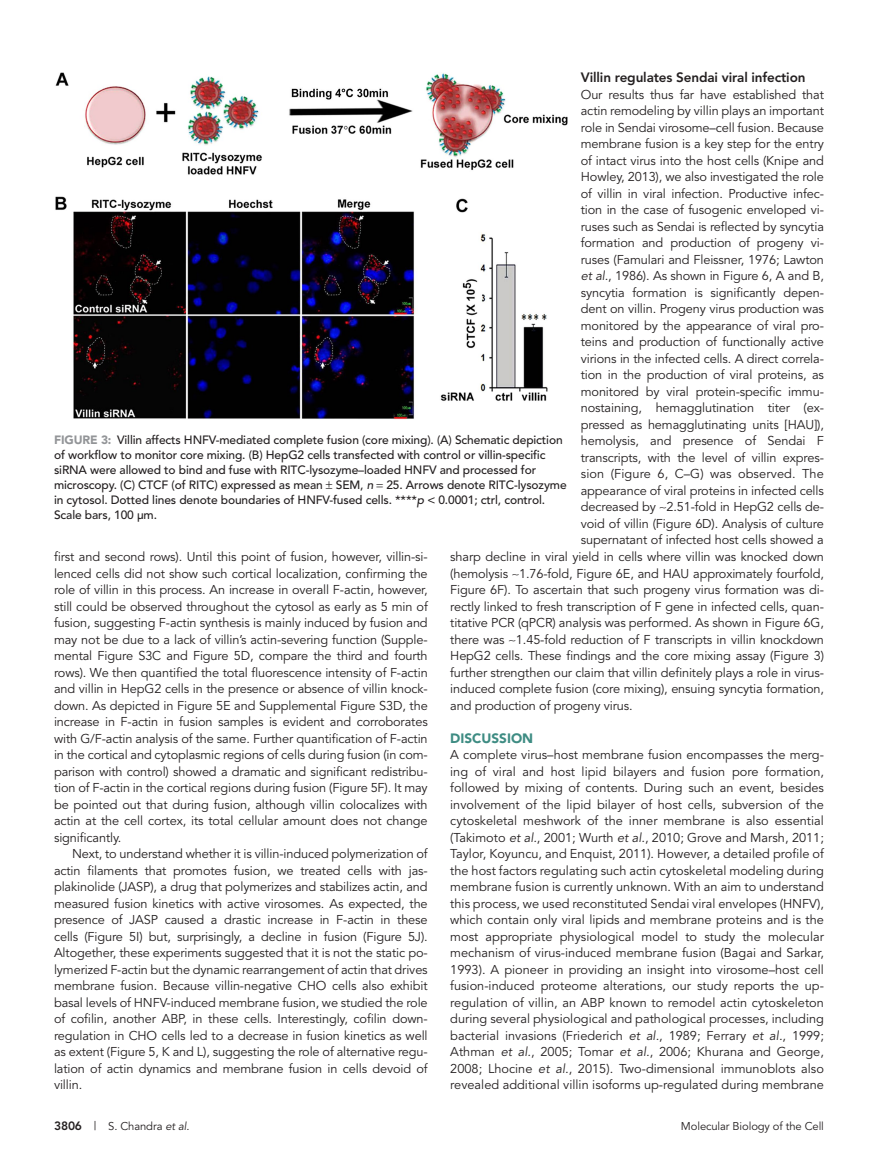
<style>
.page{position:relative;width:878px;height:1175px;background:#fff}
.page>*{position:absolute;margin:0;border:0;box-sizing:border-box;transform-origin:0 0}
.t1{font:800 13.5px "Avenir";letter-spacing:-.01em;color:#231f20}
.t2{font:900 13.5px "Avenir";color:#3e8c83}
.ParaFL{font:12.75px/16.5px "Avenir";letter-spacing:-.01em;color:#231f20;text-align:justify}
.Para{font:12.75px/16.5px "Avenir";letter-spacing:-.01em;color:#231f20;text-align:justify}
.ParaFL-2{font:12.75px "Avenir";letter-spacing:.01em;color:#231f20}
.FigCaption{font:500 12px/15px "Avenir";letter-spacing:-.01em;color:#231f20}
.t3{font:11.25px "Avenir";letter-spacing:-.01em;color:#231f20}
.s1{font-style:italic}
.s2{font-weight:900;color:#939598}
.s3{font-weight:800;font-size:12px}
.s4{font-size:12px}
</style>
<div class="page">
<img style="left:55px;top:72px;width:512px;height:347px">
<h2 class="t1" style="left:580px;top:70px;width:226px">Villin regulates Sendai viral infection</h2>
<p class="ParaFL" style="left:580px;top:86px;width:245px">Our results thus far have established that</p>
<p class="ParaFL" style="left:580px;top:103px;width:244px">actin remodeling by villin plays an important</p>
<p class="ParaFL" style="left:580px;top:119px;width:245px">role in Sendai virosome–cell fusion. Because</p>
<p class="ParaFL" style="left:580px;top:136px;width:244px">membrane fusion is a key step for the entry</p>
<p class="ParaFL" style="left:580px;top:152px;width:245px">of intact virus into the host cells (Knipe and</p>
<p class="ParaFL" style="left:580px;top:169px;width:244px">Howley, 2013), we also investigated the role</p>
<p class="ParaFL" style="left:580px;top:185px;width:245px">of villin in viral infection. Productive infec-</p>
<p class="ParaFL" style="left:580px;top:202px;width:245px">tion in the case of fusogenic enveloped vi-</p>
<p class="ParaFL" style="left:580px;top:218px;width:244px">ruses such as Sendai is reflected by syncytia</p>
<p class="ParaFL" style="left:580px;top:235px;width:245px">formation and production of progeny vi-</p>
<p class="ParaFL" style="left:580px;top:251px;width:245px">ruses (Famulari and Fleissner, 1976; Lawton</p>
<p class="ParaFL" style="left:580px;top:268px;width:245px"><span class="s1">et al.</span>, 1986). As shown in Figure 6, A and B,</p>
<p class="ParaFL" style="left:580px;top:284px;width:245px">syncytia formation is significantly depen-</p>
<p class="ParaFL" style="left:580px;top:301px;width:245px">dent on villin. Progeny virus production was</p>
<p class="ParaFL" style="left:580px;top:317px;width:245px">monitored by the appearance of viral pro-</p>
<p class="ParaFL" style="left:580px;top:334px;width:245px">teins and production of functionally active</p>
<p class="ParaFL" style="left:580px;top:350px;width:245px">virions in the infected cells. A direct correla-</p>
<p class="ParaFL" style="left:580px;top:367px;width:245px">tion in the production of viral proteins, as</p>
<p class="ParaFL" style="left:580px;top:383px;width:245px">monitored by viral protein-specific immu-</p>
<p class="ParaFL" style="left:580px;top:400px;width:245px">nostaining, hemagglutination titer (ex-</p>
<p class="ParaFL" style="left:580px;top:416px;width:244px">pressed as hemagglutinating units [HAU]),</p>
<p class="ParaFL" style="left:580px;top:433px;width:245px">hemolysis, and presence of Sendai F</p>
<p class="ParaFL" style="left:580px;top:449px;width:245px">transcripts, with the level of villin expres-</p>
<p class="ParaFL-2" style="left:580px;top:467px;width:245px">sion (Figure 6, C–G) was observed. The</p>
<p class="ParaFL" style="left:580px;top:482px;width:244px">appearance of viral proteins in infected cells</p>
<p class="ParaFL" style="left:580px;top:499px;width:245px">decreased by ∼2.51-fold in HepG2 cells de-</p>
<p class="ParaFL" style="left:580px;top:515px;width:244px">void of villin (Figure 6D). Analysis of culture</p>
<p class="ParaFL" style="left:580px;top:532px;width:244px">supernatant of infected host cells showed a</p>
<p class="ParaFL" style="left:450px;top:548px;width:375px">sharp decline in viral yield in cells where villin was knocked down</p>
<p class="ParaFL" style="left:450px;top:565px;width:375px">(hemolysis ∼1.76-fold, Figure 6E, and HAU approximately fourfold,</p>
<p class="ParaFL" style="left:450px;top:581px;width:375px">Figure 6F). To ascertain that such progeny virus formation was di-</p>
<p class="ParaFL" style="left:450px;top:598px;width:375px">rectly linked to fresh transcription of F gene in infected cells, quan-</p>
<p class="ParaFL" style="left:450px;top:614px;width:375px">titative PCR (qPCR) analysis was performed. As shown in Figure 6G,</p>
<p class="ParaFL" style="left:450px;top:631px;width:375px">there was ∼1.45-fold reduction of F transcripts in villin knockdown</p>
<p class="ParaFL" style="left:450px;top:647px;width:375px">HepG2 cells. These findings and the core mixing assay (Figure 3)</p>
<p class="ParaFL" style="left:450px;top:664px;width:375px">further strengthen our claim that villin definitely plays a role in virus-</p>
<p class="ParaFL" style="left:450px;top:680px;width:375px">induced complete fusion (core mixing), ensuing syncytia formation,</p>
<p class="ParaFL" style="left:450px;top:697px;width:184px">and production of progeny virus.</p>
<h1 class="t2" style="left:450px;top:729px;width:84px">DISCUSSION</h1>
<p class="ParaFL" style="left:450px;top:746px;width:375px">A complete virus–host membrane fusion encompasses the merg&shy;ing of viral and host lipid bilayers and fusion pore formation, followed by mixing of contents. During such an event, besides involvement of the lipid bilayer of host cells, subversion of the cytoskeletal meshwork of the inner membrane is also essential (Takimoto <span class="s1">et al.</span>, 2001; Wurth <span class="s1">et al.</span>, 2010; Grove and Marsh, 2011; Taylor, Koyuncu, and Enquist, 2011). However, a detailed profile of the host factors regulating such actin cytoskeletal modeling during membrane fusion is currently unknown. With an aim to understand this process, we used reconstituted Sendai viral envelopes (HNFV), which contain only viral lipids and membrane proteins and is the most appropriate physiological model to study the molecular mechanism of virus-induced membrane fusion (Bagai and Sarkar, 1993). A pioneer in providing an insight into virosome–host cell fusion-induced proteome alterations, our study reports the up&shy;regulation of villin, an ABP known to remodel actin cytoskeleton during several physiological and pathological processes, including bacterial invasions (Friederich <span class="s1">et al.</span>, 1989; Ferrary <span class="s1">et al.</span>, 1999; Athman <span class="s1">et al.</span>, 2005; Tomar <span class="s1">et al.</span>, 2006; Khurana and George, 2008; Lhocine <span class="s1">et al.</span>, 2015). Two-dimensional immunoblots also revealed additional villin isoforms up-regulated during membrane</p>
<p class="FigCaption" style="left:54px;top:432px;width:514px"><span class="s2">FIGURE 3:</span> Villin affects HNFV-mediated complete fusion (core mixing). (A) Schematic depiction of workflow to monitor core mixing. (B) HepG2 cells transfected with control or villin-specific siRNA were allowed to bind and fuse with RITC-lysozyme–loaded HNFV and processed for microscopy. (C) CTCF (of RITC) expressed as mean SEM, <span class="s1">n</span> 25. Arrows denote RITC-lysozyme in cytosol. Dotted lines denote boundaries of HNFV-fused cells. ****<span class="s1">p</span> &lt; 0.0001; ctrl, control.<br>Scale bars, 100 µm.</p>
<p class="Para" style="left:54px;top:548px;width:375px">first and second rows). Until this point of fusion, however, villin-si&shy;lenced cells did not show such cortical localization, confirming the role of villin in this process. An increase in overall F-actin, however, still could be observed throughout the cytosol as early as 5 min of fusion, suggesting F-actin synthesis is mainly induced by fusion and may not be due to a lack of villin’s actin-severing function (Supple&shy;mental Figure S3C and Figure 5D, compare the third and fourth rows). We then quantified the total fluorescence intensity of F-actin and villin in HepG2 cells in the presence or absence of villin knock&shy;down. As depicted in Figure 5E and Supplemental Figure S3D, the increase in F-actin in fusion samples is evident and corroborates with G/F-actin analysis of the same. Further quantification of F-actin in the cortical and cytoplasmic regions of cells during fusion (in com&shy;parison with control) showed a dramatic and significant redistribu&shy;tion of F-actin in the cortical regions during fusion (Figure 5F). It may be pointed out that during fusion, although villin colocalizes with actin at the cell cortex, its total cellular amount does not change significantly.</p>
<p class="Para" style="left:54px;top:845px;width:375px;text-indent:18px">Next, to understand whether it is villin-induced polymerization of actin filaments that promotes fusion, we treated cells with jas&shy;plakinolide (JASP), a drug that polymerizes and stabilizes actin, and measured fusion kinetics with active virosomes. As expected, the presence of JASP caused a drastic increase in F-actin in these cells (Figure 5I) but, surprisingly, a decline in fusion (Figure 5J).<br>Altogether, these experiments suggested that it is not the static po&shy;lymerized F-actin but the dynamic rearrangement of actin that drives membrane fusion. Because villin-negative CHO cells also exhibit basal levels of HNFV-induced membrane fusion, we studied the role of cofilin, another ABP, in these cells. Interestingly, cofilin down&shy;regulation in CHO cells led to a decrease in fusion kinetics as well as extent (Figure 5, K and L), suggesting the role of alternative regu&shy;lation of actin dynamics and membrane fusion in cells devoid of villin.</p>
<p class="t3" style="left:54px;top:1119px;width:137px"><span class="s3">3806</span> <span class="s4">|</span> S. Chandra <span class="s1">et al</span>.</p>
<p class="t3" style="left:681px;top:1119px;width:144px">Molecular Biology of the Cell</p>
</div>
